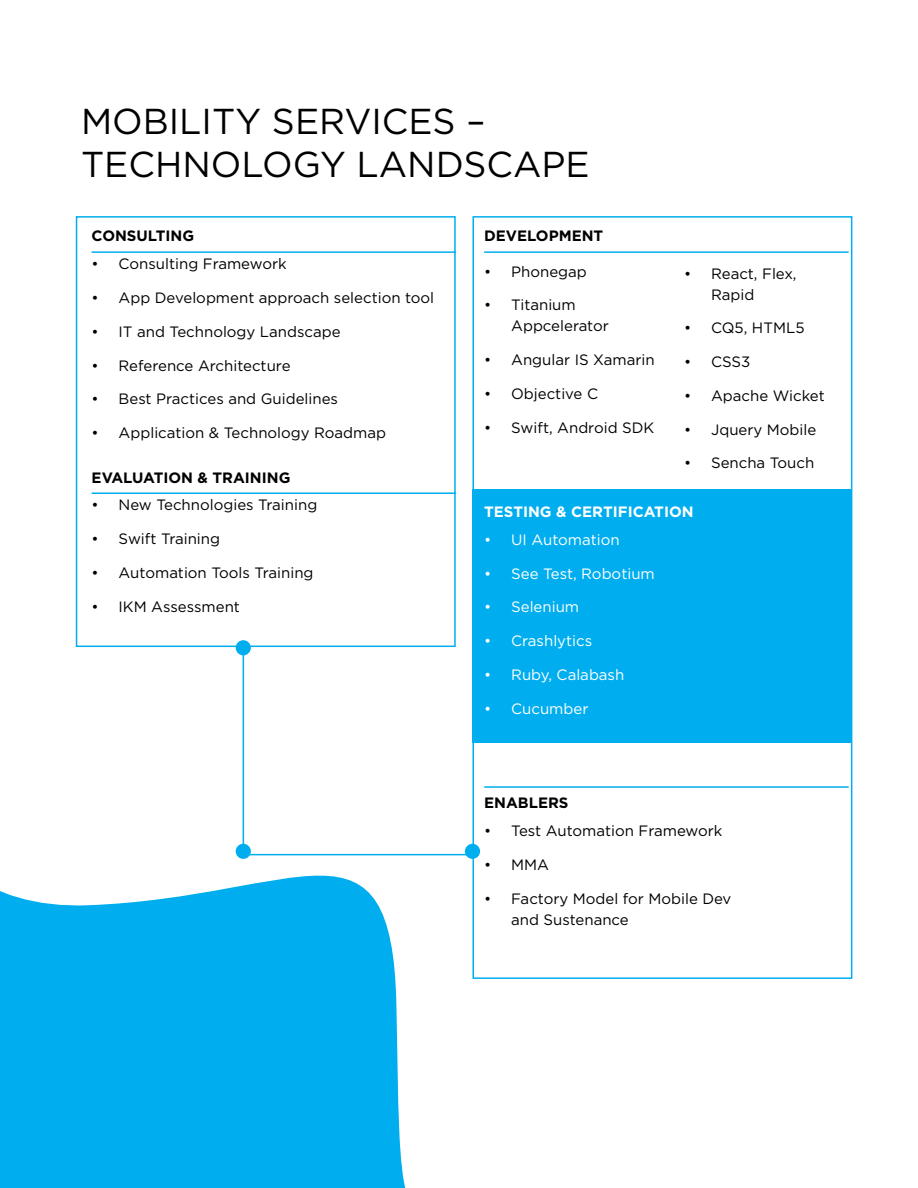
<style>
.page{position:relative;width:918px;height:1188px;background:#fff}
.page>*{position:absolute;margin:0;border:0;box-sizing:border-box;transform-origin:0 0}
.t1{font:36px/43.2px "Gotham";color:#000}
.t2{font:15px/21px "Gotham";color:#000}
.t3{font:15px "Gotham";color:#fff}
.t4{font:700 15px "Gotham";color:#000}
.t5{font:700 15px "Gotham";color:#fff}
</style>
<div class="page">
<div style="left:472px;top:489px;width:379px;height:253px;background:#00aeef"></div>
<hr style="left:92px;top:251px;width:364px;height:2px;background:#00aeef">
<hr style="left:484px;top:251px;width:365px;height:2px;background:#00aeef">
<hr style="left:484px;top:786px;width:365px;height:2px;background:#00aeef">
<hr style="left:92px;top:492px;width:364px;height:2px;background:#00aeef">
<div style="left:76px;top:216px;width:380px;height:431px;border:2px solid #00aeef"></div>
<svg style="left:242px;top:646px;width:214px;height:25px"></svg>
<div style="left:236px;top:640px;width:15px;height:15px;background:#00aeef;border-radius:50%"></div>
<svg style="left:0;top:671px;width:575px;height:517px"></svg>
<h1 class="t1" style="left:81px;top:99px;width:510px">Mobi lity Services –<br>Technology Landscape</h1>
<p class="t4" style="left:92px;top:227px;width:104px">CONSULTING</p>
<p class="t4" style="left:484px;top:227px;width:121px">DEVELOPMENT</p>
<p class="t2" style="left:92px;top:253px;width:197px">• Consulting Framework</p>
<p class="t2" style="left:92px;top:287px;width:344px">• App Development approach selection tool</p>
<p class="t2" style="left:92px;top:321px;width:251px">• IT and Technology Landscape</p>
<p class="t2" style="left:92px;top:355px;width:200px">• Reference Architecture</p>
<p class="t2" style="left:92px;top:388px;width:248px">• Best Practices and Guidelines</p>
<p class="t2" style="left:92px;top:422px;width:296px">• Application &amp; Technology Roadmap</p>
<p class="t4" style="left:92px;top:469px;width:200px">EVALUATION &amp; TRAINING</p>
<p class="t2" style="left:484px;top:260px;width:104px">• Phonegap</p>
<p class="t2" style="left:511px;top:294px;width:99px;text-indent:-27px">• Titanium<br>Appcelerator</p>
<p class="t2" style="left:484px;top:349px;width:172px">• Angular IS Xamarin</p>
<p class="t2" style="left:484px;top:383px;width:114px">• Objective C</p>
<p class="t2" style="left:484px;top:416px;width:172px">• Swift, Android SD K</p>
<p class="t2" style="left:711px;top:262px;width:87px;text-indent:-27px">• React, Flex,<br>Rapid</p>
<p class="t2" style="left:684px;top:317px;width:80px">• CQ5, HTML</p>
<p class="t2" style="left:795px;top:317px;width:11px">5</p>
<p class="t2" style="left:684px;top:351px;width:68px">• CSS3</p>
<p class="t2" style="left:684px;top:385px;width:142px">• Apache Wicket</p>
<p class="t2" style="left:684px;top:418px;width:134px">• Jquery Mobile</p>
<p class="t2" style="left:684px;top:452px;width:132px">• Sencha Touch</p>
<p class="t2" style="left:92px;top:494px;width:227px">• New Technologies Training</p>
<p class="t2" style="left:92px;top:528px;width:130px">• Swift Training</p>
<p class="t2" style="left:92px;top:562px;width:223px">• Automation Tools Training</p>
<p class="t2" style="left:92px;top:596px;width:150px">• IKM Assessment</p>
<p class="t5" style="left:484px;top:503px;width:211px">TESTING &amp; CERTIFICATION</p>
<p class="t3" style="left:484px;top:530px;width:137px">• U I Automation</p>
<p class="t3" style="left:484px;top:564px;width:172px">• See Test, Robotium</p>
<p class="t3" style="left:484px;top:598px;width:96px">• Selenium</p>
<p class="t3" style="left:484px;top:631px;width:110px">• Crashlytics</p>
<p class="t3" style="left:484px;top:665px;width:142px">• Ruby, Calabash</p>
<p class="t3" style="left:484px;top:699px;width:106px">• Cucumber</p>
<p class="t4" style="left:484px;top:794px;width:86px">ENABLERS</p>
<p class="t2" style="left:484px;top:820px;width:240px">• Test Automation Framework</p>
<p class="t2" style="left:484px;top:854px;width:66px">• MMA</p>
<p class="t2" style="left:511px;top:888px;width:222px;text-indent:-27px">• Factory Model for Mobile Dev and Sustenance</p>
</div>
